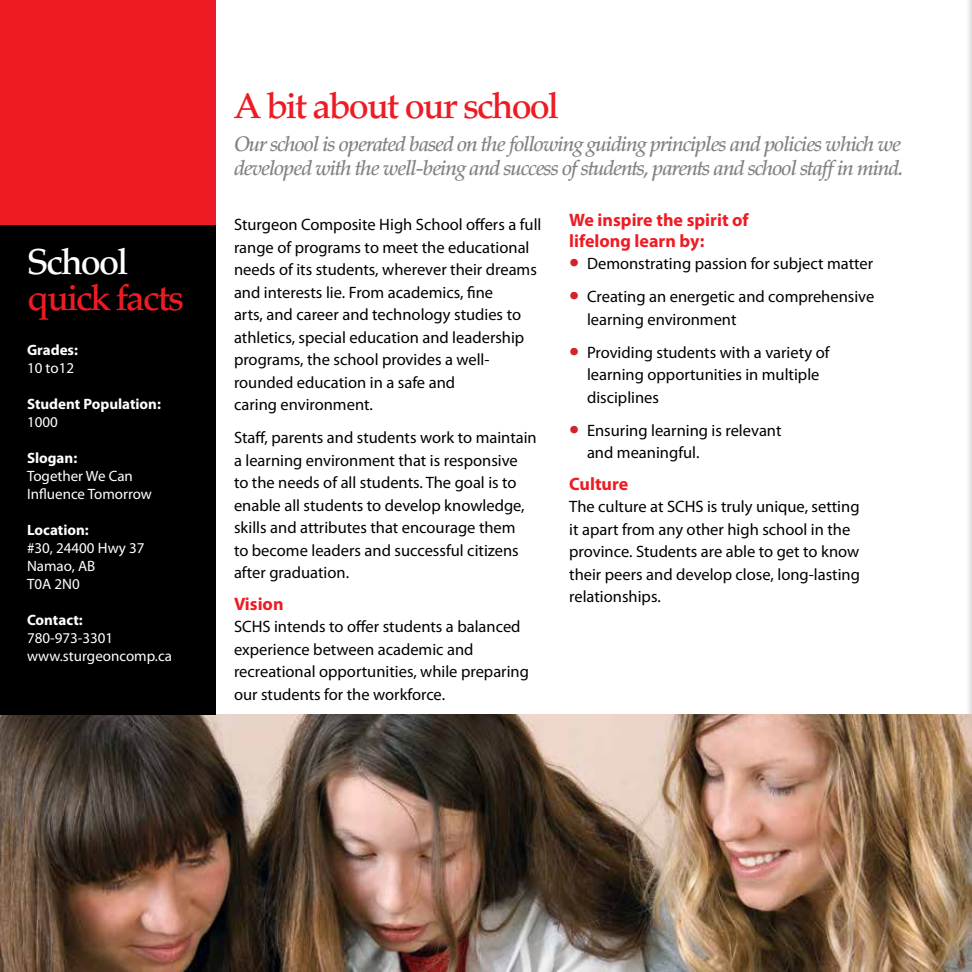
<style>
.page{position:relative;width:972px;height:972px;background:#fff}
.page>*{position:absolute;margin:0;border:0;box-sizing:border-box;transform-origin:0 0}
.t1{font:500 36px "Palatino";letter-spacing:-.05em;color:#ed1c24}
.t2{font:500 36px "Palatino";letter-spacing:-.05em;color:#fff}
.t3{font:italic 500 21px/24px "Palatino";letter-spacing:-.05em;color:#808285}
.t4{font:700 18px/21px "Myriad Pro";color:#ed1c24}
.t5{font:16.5px/22.5px "Myriad Pro";color:#000}
.t6{font:15px/18px "Myriad Pro";color:#fff}
.t7{font:700 15px "Myriad Pro";color:#fff}
.s1{font-size:36px;color:#d2232a}
</style>
<div class="page">
<div style="left:965px;top:0;width:7px;height:972px;background:#f2f2f2"></div>
<hr style="left:971px;top:0;width:1px;height:972px;background:#dedede">
<div style="left:0;top:0;width:216px;height:232px;background:#ed1c24"></div>
<img style="left:0;top:715px;width:972px;height:257px">
<div style="left:0;top:225px;width:216px;height:490px;background:#000"></div>
<h1 class="t2" style="left:27px;top:241px;width:103px">School</h1>
<h1 class="t1" style="left:27px;top:277px;width:159px">quick facts</h1>
<p class="t7" style="left:27px;top:340px;width:52px">Grades:</p>
<p class="t6" style="left:27px;top:359px;width:49px">10 to12</p>
<p class="t7" style="left:27px;top:394px;width:135px">Student Population:</p>
<p class="t6" style="left:27px;top:413px;width:32px">1000</p>
<p class="t7" style="left:27px;top:448px;width:52px">Slogan:</p>
<p class="t6" style="left:27px;top:467px;width:126px">Together We Can<br>Influence Tomorrow</p>
<p class="t7" style="left:27px;top:520px;width:63px">Location:</p>
<p class="t6" style="left:27px;top:539px;width:119px">#30, 24400 Hwy 37<br>Namao, AB<br>T0A 2N0</p>
<p class="t7" style="left:27px;top:610px;width:57px">Contact:</p>
<p class="t6" style="left:27px;top:629px;width:147px">780-973-3301 www.sturgeoncomp.ca</p>
<h1 class="t1" style="left:234px;top:84px;width:326px">A bit about our school</h1>
<p class="t3" style="left:234px;top:132px;width:671px">Our school is operated based on the following guiding principles and policies which we developed with the well-being and success of students, parents and school staff in mind.</p>
<p class="t4" style="left:569px;top:209px;width:181px">We inspire the spirit of lifelong learn by:</p>
<p class="t5" style="left:569px;top:252px;width:306px"><span class="s1">•</span> Demonstrating passion for subject matter</p>
<p class="t5" style="left:587px;top:285px;width:289px;text-indent:-18px"><span class="s1">•</span> Creating an energetic and comprehensive learning environment</p>
<p class="t5" style="left:587px;top:341px;width:244px;text-indent:-18px"><span class="s1">•</span> Providing students with a variety of learning opportunities in multiple disciplines</p>
<p class="t5" style="left:587px;top:419px;width:196px;text-indent:-18px"><span class="s1">•</span> Ensuring learning is relevant and meaningful.</p>
<p class="t4" style="left:569px;top:473px;width:61px">Culture</p>
<p class="t5" style="left:569px;top:495px;width:292px">The culture at SCHS is truly unique, setting it apart from any other high school in the province. Students are able to get to know their peers and develop close, long-lasting relationships.</p>
<p class="t5" style="left:234px;top:213px;width:309px">Sturgeon Composite High School offers a full range of programs to meet the educational needs of its students, wherever their dreams and interests lie. From academics, fine<br>arts, and career and technology studies to athletics, special education and leadership programs, the school provides a well&shy;rounded education in a safe and<br>caring environment.</p>
<p class="t5" style="left:234px;top:426px;width:304px">Staff, parents and students work to maintain a learning environment that is responsive<br>to the needs of all students. The goal is to enable all students to develop knowledge, skills and attributes that encourage them<br>to become leaders and successful citizens after graduation.</p>
<p class="t4" style="left:234px;top:593px;width:51px">Vision</p>
<p class="t5" style="left:234px;top:615px;width:297px">SCHS intends to offer students a balanced experience between academic and recreational opportunities, while preparing our students for the workforce.</p>
</div>
